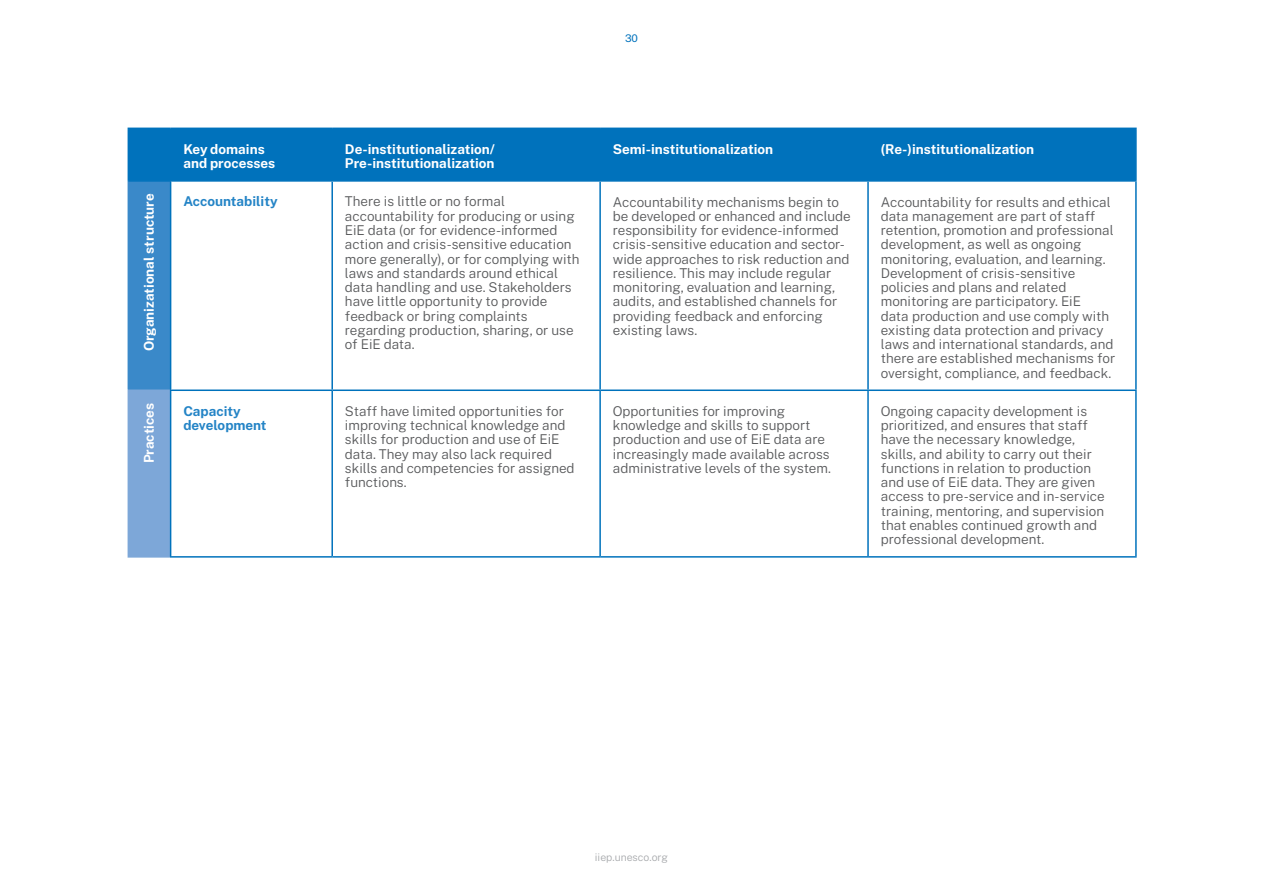
<style>
.page{position:relative;width:1263px;height:893px;background:#fff}
.page>*{position:absolute;margin:0;border:0;box-sizing:border-box;transform-origin:0 0}
.t1{font:300 13.5px/14.2px "Public Sans";color:#58595b}
.t2{font:700 13.5px/14.2px "Public Sans";color:#fff}
.t3{font:700 13.5px/14.2px "Public Sans";color:#2484c6}
.t4{font:300 10.5px "Public Sans";color:#a7a9ac}
.t5{font:10.5px "Public Sans";color:#0072bc}
</style>
<div class="page">
<div style="left:129px;top:129px;width:1006px;height:51px;background:#0072bc"></div>
<div style="left:128px;top:181px;width:43px;height:209px;background:#3a89c9"></div>
<div style="left:128px;top:390px;width:43px;height:167px;background:#7da7d8"></div>
<hr style="left:331px;top:129px;width:2px;height:51px;background:#0072bc">
<hr style="left:599px;top:129px;width:2px;height:51px;background:#0072bc">
<hr style="left:867px;top:129px;width:2px;height:51px;background:#0072bc">
<hr style="left:170px;top:129px;width:1px;height:51px;background:#0072bc">
<hr style="left:1135px;top:182px;width:2px;height:207px;background:#0072bc">
<hr style="left:1135px;top:391px;width:2px;height:165px;background:#0072bc">
<hr style="left:128px;top:128px;width:43px;height:1px;background:#0072bc">
<hr style="left:128px;top:129px;width:1px;height:51px;background:#0072bc">
<hr style="left:171px;top:128px;width:161px;height:1px;background:#0072bc">
<hr style="left:332px;top:128px;width:268px;height:1px;background:#0072bc">
<hr style="left:600px;top:128px;width:268px;height:1px;background:#0072bc">
<hr style="left:868px;top:128px;width:269px;height:1px;background:#0072bc">
<hr style="left:1135px;top:129px;width:2px;height:51px;background:#0072bc">
<hr style="left:128px;top:180px;width:43px;height:2px;background:#0072bc">
<hr style="left:171px;top:180px;width:161px;height:2px;background:#0072bc">
<hr style="left:332px;top:180px;width:268px;height:2px;background:#0072bc">
<hr style="left:600px;top:180px;width:268px;height:2px;background:#0072bc">
<hr style="left:868px;top:180px;width:269px;height:2px;background:#0072bc">
<hr style="left:170px;top:182px;width:1px;height:207px;background:#0072bc">
<hr style="left:128px;top:389px;width:42px;height:2px;background:#7da7d8">
<hr style="left:170px;top:391px;width:1px;height:165px;background:#0072bc">
<hr style="left:128px;top:556px;width:42px;height:2px;background:#7da7d8">
<hr style="left:331px;top:182px;width:2px;height:207px;background:#0072bc">
<hr style="left:599px;top:182px;width:2px;height:207px;background:#0072bc">
<hr style="left:867px;top:182px;width:2px;height:207px;background:#0072bc">
<hr style="left:170px;top:389px;width:162px;height:2px;background:#0072bc">
<hr style="left:332px;top:389px;width:268px;height:2px;background:#0072bc">
<hr style="left:331px;top:391px;width:2px;height:165px;background:#0072bc">
<hr style="left:600px;top:389px;width:268px;height:2px;background:#0072bc">
<hr style="left:599px;top:391px;width:2px;height:165px;background:#0072bc">
<hr style="left:868px;top:389px;width:269px;height:2px;background:#0072bc">
<hr style="left:867px;top:391px;width:2px;height:165px;background:#0072bc">
<hr style="left:170px;top:556px;width:162px;height:2px;background:#0072bc">
<hr style="left:332px;top:556px;width:268px;height:2px;background:#0072bc">
<hr style="left:600px;top:556px;width:268px;height:2px;background:#0072bc">
<hr style="left:868px;top:556px;width:269px;height:2px;background:#0072bc">
<p class="t5" style="left:625px;top:31px;width:14px">30</p>
<p class="t2" style="left:183px;top:141px;width:93px">Key domains and processes</p>
<p class="t2" style="left:345px;top:141px;width:152px">De-institutionalization/<br>Pre-institutionalization</p>
<p class="t2" style="left:613px;top:141px;width:162px">Semi-institutionalization</p>
<p class="t2" style="left:881px;top:141px;width:155px">(Re-)institutionalization</p>
<p class="t2" style="left:141px;top:351px;width:159px;rotate:-90deg">Organizational structure</p>
<p class="t3" style="left:183px;top:194px;width:96px">Accountability</p>
<p class="t1" style="left:345px;top:194px;width:236px">There is little or no formal accountability for producing or using EiE data (or for evidence-informed action and crisis-sensitive education more generally), or for complying with laws and standards around ethical data handling and use. Stakeholders have little opportunity to provide feedback or bring complaints regarding production, sharing, or use of EiE data.</p>
<p class="t1" style="left:613px;top:194px;width:239px">Accountability mechanisms begin to be developed or enhanced and include responsibility for evidence-informed crisis-sensitive education and sector&shy;wide approaches to risk reduction and resilience. This may include regular monitoring, evaluation and learning, audits, and established channels for providing feedback and enforcing existing laws.</p>
<p class="t1" style="left:881px;top:194px;width:236px">Accountability for results and ethical data management are part of staff retention, promotion and professional development, as well as ongoing monitoring, evaluation, and learning.<br>Development of crisis-sensitive policies and plans and related monitoring are participatory. EiE<br>data production and use comply with existing data protection and privacy laws and international standards, and there are established mechanisms for oversight, compliance, and feedback.</p>
<p class="t2" style="left:141px;top:463px;width:62px;rotate:-90deg">Practices</p>
<p class="t3" style="left:183px;top:403px;width:85px">Capacity development</p>
<p class="t1" style="left:345px;top:403px;width:231px">Staff have limited opportunities for improving technical knowledge and skills for production and use of EiE data. They may also lack required skills and competencies for assigned functions.</p>
<p class="t1" style="left:613px;top:403px;width:220px">Opportunities for improving knowledge and skills to support production and use of EiE data are increasingly made available across administrative levels of the system.</p>
<p class="t1" style="left:881px;top:403px;width:225px">Ongoing capacity development is prioritized, and ensures that staff have the necessary knowledge, skills, and ability to carry out their functions in relation to production and use of EiE data. They are given access to pre-service and in-service training, mentoring, and supervision that enables continued growth and professional development.</p>
<p class="t4" style="left:595px;top:849px;width:75px">iiep.unesco.org</p>
</div>
